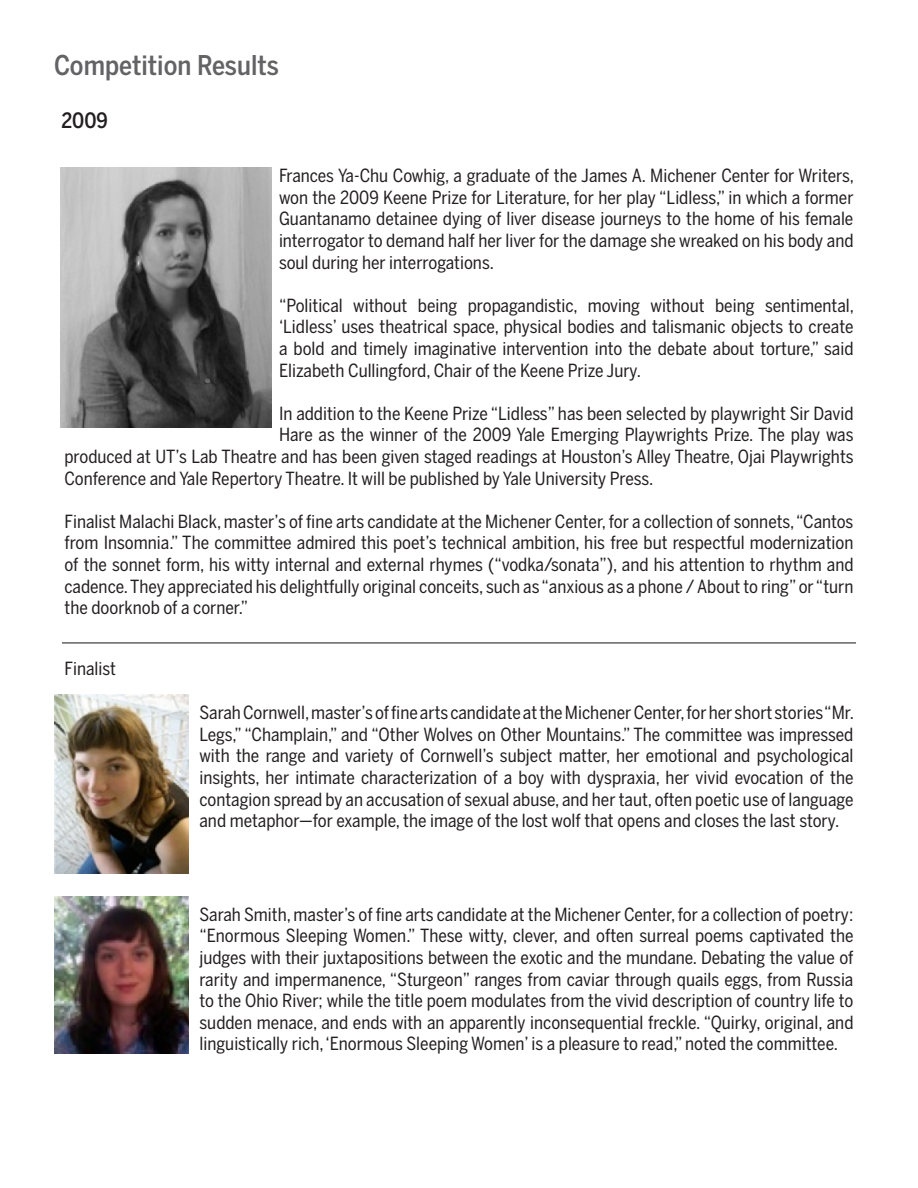
<style>
.page{position:relative;width:918px;height:1188px;background:#fff}
.page>*{position:absolute;margin:0;border:0;box-sizing:border-box;transform-origin:0 0}
.t1{font:500 27px "Benton Sans Cond";color:#636366}
.t2{font:500 21px "Benton Sans Cond";color:#231f20}
.t3{font:18px/21.6px "Benton Sans Cond";color:#231f20;text-align:justify}
</style>
<div class="page">
<img style="left:61px;top:167px;width:211px;height:261px">
<img style="left:54px;top:694px;width:135px;height:180px">
<img style="left:54px;top:896px;width:135px;height:158px">
<hr style="left:62px;top:642px;width:794px;height:2px;background:#636366">
<p class="t1" style="left:54px;top:50px;width:226px">Competition Results</p>
<p class="t2" style="left:62px;top:109px;width:48px">2009</p>
<p class="t3" style="left:279px;top:165px;width:577px">Frances Ya-Chu Cowhig, a graduate of the James A. Michener Center for Writers, won the 2009 Keene Prize for Literature, for her play “Lidless,” in which a former Guantanamo detainee dying of liver disease journeys to the home of his female interrogator to demand half her liver for the damage she wreaked on his body and soul during her interrogations.</p>
<p class="t3" style="left:279px;top:294px;width:577px">“Political without being propagandistic, moving without being sentimental, ‘Lidless’ uses theatrical space, physical bodies and talismanic objects to create a bold and timely imaginative intervention into the debate about torture,” said Elizabeth Cullingford, Chair of the Keene Prize Jury.</p>
<p class="t3" style="left:279px;top:402px;width:576px">In addition to the Keene Prize “Lidless” has been selected by playwright Sir David</p>
<p class="t3" style="left:279px;top:424px;width:576px">Hare as the winner of the 2009 Yale Emerging Playwrights Prize. The play was</p>
<p class="t3" style="left:64px;top:446px;width:791px">produced at UT’s Lab Theatre and has been given staged readings at Houston’s Alley Theatre, Ojai Playwrights</p>
<p class="t3" style="left:64px;top:467px;width:590px">Conference and Yale Repertory Theatre. It will be published by Yale University Press.</p>
<p class="t3" style="left:64px;top:510px;width:791px">Finalist Malachi Black, master’s of fine arts candidate at the Michener Center, for a collection of sonnets, “Cantos from Insomnia.” The committee admired this poet’s technical ambition, his free but respectful modernization of the sonnet form, his witty internal and external rhymes (“vodka/sonata”), and his attention to rhythm and cadence. They appreciated his delightfully original conceits, such as “anxious as a phone / About to ring” or “turn the doorknob of a corner.”</p>
<p class="t3" style="left:64px;top:658px;width:53px">Finalist</p>
<p class="t3" style="left:200px;top:702px;width:656px">Sarah Cornwell, master’s of fine arts candidate at the Michener Center, for her short stories “Mr.<br>Legs,” “Champlain,” and “Other Wolves on Other Mountains.” The committee was impressed with the range and variety of Cornwell’s subject matter, her emotional and psychological insights, her intimate characterization of a boy with dyspraxia, her vivid evocation of the contagion spread by an accusation of sexual abuse, and her taut, often poetic use of language and metaphor—for example, the image of the lost wolf that opens and closes the last story.</p>
<p class="t3" style="left:200px;top:903px;width:656px">Sarah Smith, master’s of fine arts candidate at the Michener Center, for a collection of poetry: “Enormous Sleeping Women.” These witty, clever, and often surreal poems captivated the judges with their juxtapositions between the exotic and the mundane. Debating the value of rarity and impermanence, “Sturgeon” ranges from caviar through quails eggs, from Russia to the Ohio River; while the title poem modulates from the vivid description of country life to sudden menace, and ends with an apparently inconsequential freckle. “Quirky, original, and linguistically rich, ‘Enormous Sleeping Women’ is a pleasure to read,” noted the committee.</p>
</div>
